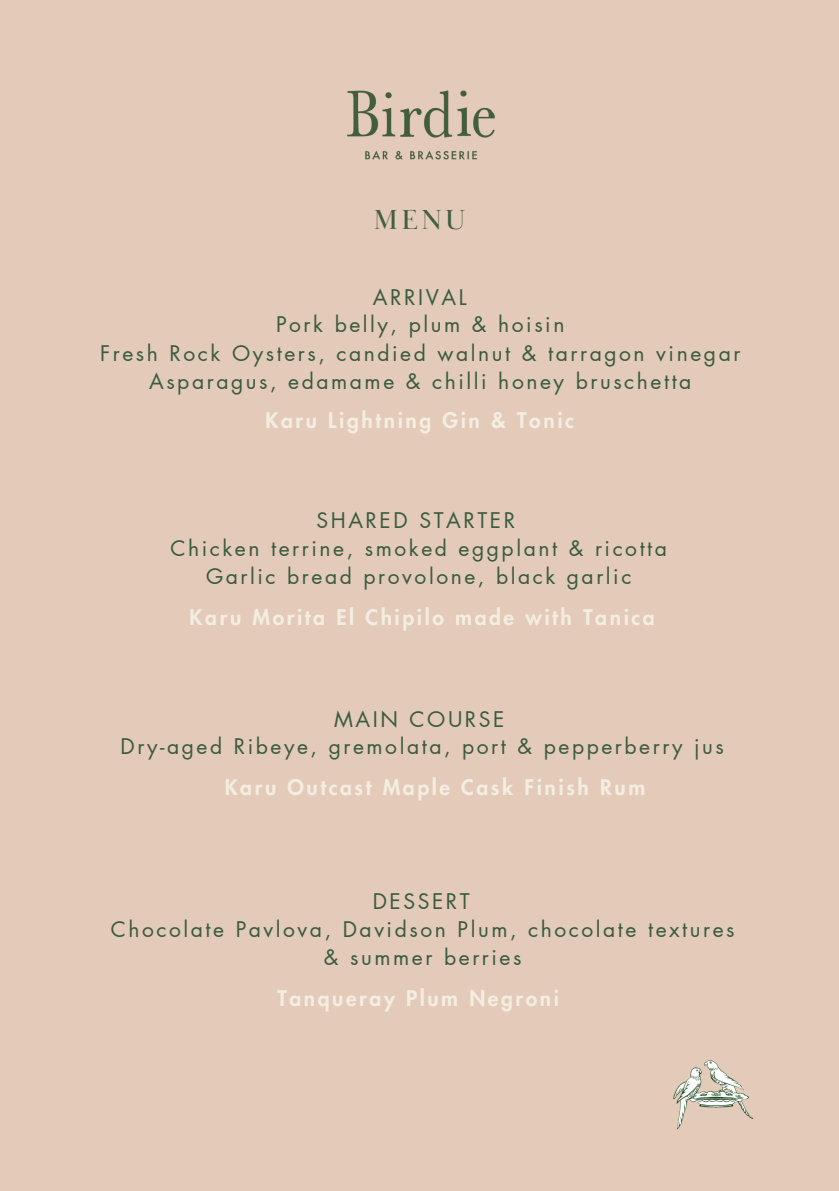
<style>
.page{position:relative;width:839px;height:1191px;background:#fff}
.page>*{position:absolute;margin:0;border:0;box-sizing:border-box;transform-origin:0 0}
.t1{font:28.4px "Baskerville Display PT";color:#435f3f}
.t2{font:21px/28.4px "Futura LT Pro";letter-spacing:.12em;color:#395b3f;text-align:center}
.t3{font:800 21px "Futura LT Pro";letter-spacing:.12em;color:#f3eee1}
</style>
<div class="page">
<div style="left:0;top:0;width:838px;height:1191px;background:#e4cab9"></div>
<img style="left:347px;top:90px;width:148px;height:70px">
<img style="left:673px;top:1060px;width:81px;height:70px">
<p class="t1" style="left:374px;top:203px;width:93px">MENU</p>
<h1 class="t2" style="left:373px;top:284px;width:95px">ARRIVAL</h1>
<h2 class="t2" style="left:276px;top:311px;width:290px">Pork belly, plum &amp; hoisin</h2>
<p class="t2" style="left:100px;top:340px;width:641px">Fresh Rock Oysters, candied walnut &amp; tarragon vinegar</p>
<p class="t2" style="left:149px;top:368px;width:544px">Asparagus, edamame &amp; chilli honey bruschetta</p>
<h3 class="t3" style="left:265px;top:410px;width:310px">Karu Lightning Gin &amp; Tonic</h3>
<h2 class="t2" style="left:316px;top:507px;width:200px">SHARED STARTER</h2>
<p class="t2" style="left:170px;top:535px;width:498px">Chicken terrine, smoked eggplant &amp; ricotta</p>
<p class="t2" style="left:206px;top:563px;width:427px">Garlic bread provolone, black garlic</p>
<h3 class="t3" style="left:190px;top:608px;width:466px">Karu Morita El Chipilo made with Tanica</h3>
<h2 class="t2" style="left:334px;top:706px;width:172px">MAIN COURSE</h2>
<p class="t2" style="left:121px;top:733px;width:605px">Dry-aged Ribeye, gremolata, port &amp; pepperberry jus</p>
<h3 class="t3" style="left:225px;top:778px;width:422px">Karu Outcast Maple Cask Finish Rum</h3>
<h2 class="t2" style="left:373px;top:888px;width:98px">DESSERT</h2>
<p class="t2" style="left:111px;top:916px;width:625px">Chocolate Pavlova, Davidson Plum, chocolate textures &amp; summer berries</p>
<h3 class="t3" style="left:277px;top:989px;width:283px">Tanqueray Plum Negroni</h3>
</div>
